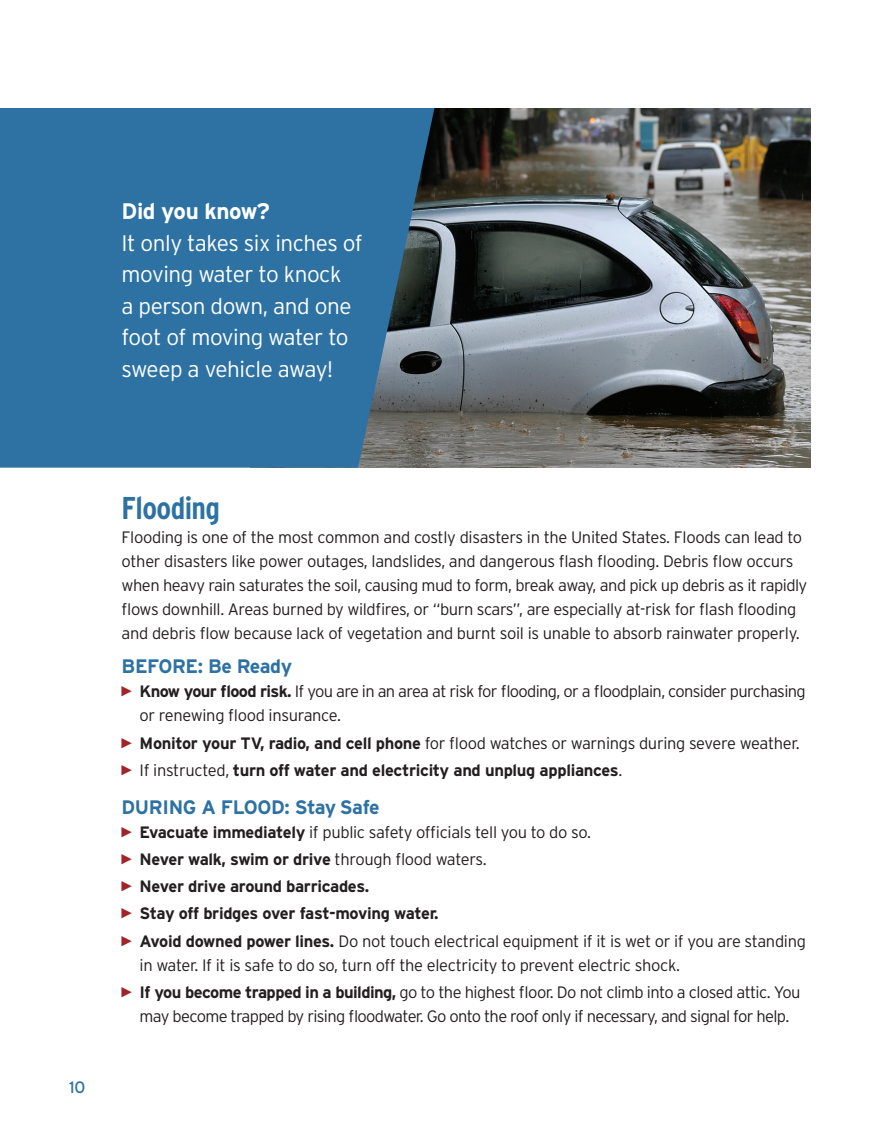
<style>
.page{position:relative;width:878px;height:1134px;background:#fff}
.page>*{position:absolute;margin:0;border:0;box-sizing:border-box;transform-origin:0 0}
.Head{font:700 condensed 31.5px "Interstate";letter-spacing:-.02em;color:#2d72a3}
.Sidebar_text{font:300 22.5px/31.5px "Interstate";letter-spacing:-.02em;color:#fff}
.Sidebar_text-2{font:700 22.5px "Interstate";letter-spacing:-.02em;color:#fff}
.Subhead{font:700 19.5px "Interstate";letter-spacing:-.02em;color:#2d72a3}
.text{font:300 16.5px/24px "Interstate";letter-spacing:-.025em;color:#231f20}
.text-2{font:700 16.5px "Interstate";letter-spacing:-.02em;color:#231f20}
.t1{font:16.5px "Interstate";color:#2d72a3}
.s1{font-weight:700}
.s2{font-weight:300}
</style>
<div class="page">
<img style="left:434px;top:108px;width:376px;height:360px">
<svg style="left:0;top:108px;width:434px;height:360px;background:#30709c"></svg>
<p class="Sidebar_text-2" style="left:122px;top:199px;width:150px">Did you know?</p>
<p class="Sidebar_text" style="left:122px;top:227px;width:243px">It only takes six inches of moving water to knock<br>a person down, and one foot of moving water to sweep a vehicle away!</p>
<p class="t1" style="left:69px;top:1078px;width:18px">10</p>
<p class="Head" style="left:122px;top:490px;width:100px">Flooding</p>
<p class="text" style="left:122px;top:525px;width:687px">Flooding is one of the most common and costly disasters in the United States. Floods can lead to other disasters like power outages, landslides, and dangerous flash flooding. Debris flow occurs when heavy rain saturates the soil, causing mud to form, break away, and pick up debris as it rapidly flows downhill. Areas burned by wildfires, or “burn scars”, are especially at-risk for flash flooding and debris flow because lack of vegetation and burnt soil is unable to absorb rainwater properly.</p>
<p class="Subhead" style="left:122px;top:656px;width:172px">BEFORE: Be Ready</p>
<p class="text" style="left:140px;top:679px;width:667px;text-indent:-18px"><sup>▶</sup> <span class="s1">Know your flood risk.</span> If you are in an area at risk for flooding, or a floodplain, consider purchasing or renewing flood insurance.</p>
<p class="text" style="left:122px;top:731px;width:679px"><sup>▶</sup> <span class="s1">Monitor your TV, radio, and cell phone</span> for flood watches or warnings during severe weather.</p>
<p class="text-2" style="left:122px;top:761px;width:502px"><sup>▶</sup> <span class="s2">If instructed,</span> turn off water and electricity and unplug appliances<span class="s2">.</span></p>
<p class="Subhead" style="left:122px;top:796px;width:259px">DURING A FLOOD: Stay Safe</p>
<p class="text" style="left:122px;top:820px;width:471px"><sup>▶</sup> <span class="s1">Evacuate immediately</span> if public safety officials tell you to do so.</p>
<p class="text-2" style="left:122px;top:850px;width:366px"><sup>▶</sup> Never walk, swim or drive <span class="s2">through flood waters.</span></p>
<p class="text-2" style="left:122px;top:877px;width:249px"><sup>▶</sup> Never drive around barricades.</p>
<p class="text-2" style="left:122px;top:904px;width:318px"><sup>▶</sup> Stay off bridges over fast-moving water.</p>
<p class="text" style="left:140px;top:929px;width:668px;text-indent:-18px"><sup>▶</sup> <span class="s1">Avoid downed power lines.</span> Do not touch electrical equipment if it is wet or if you are standing in water. If it is safe to do so, turn off the electricity to prevent electric shock.</p>
<p class="text" style="left:122px;top:980px;width:680px;text-align:center"><sup>▶</sup> <span class="s1">If you become trapped in a building,</span> go to the highest floor. Do not climb into a closed attic. You may become trapped by rising floodwater. Go onto the roof only if necessary, and signal for help.</p>
</div>
